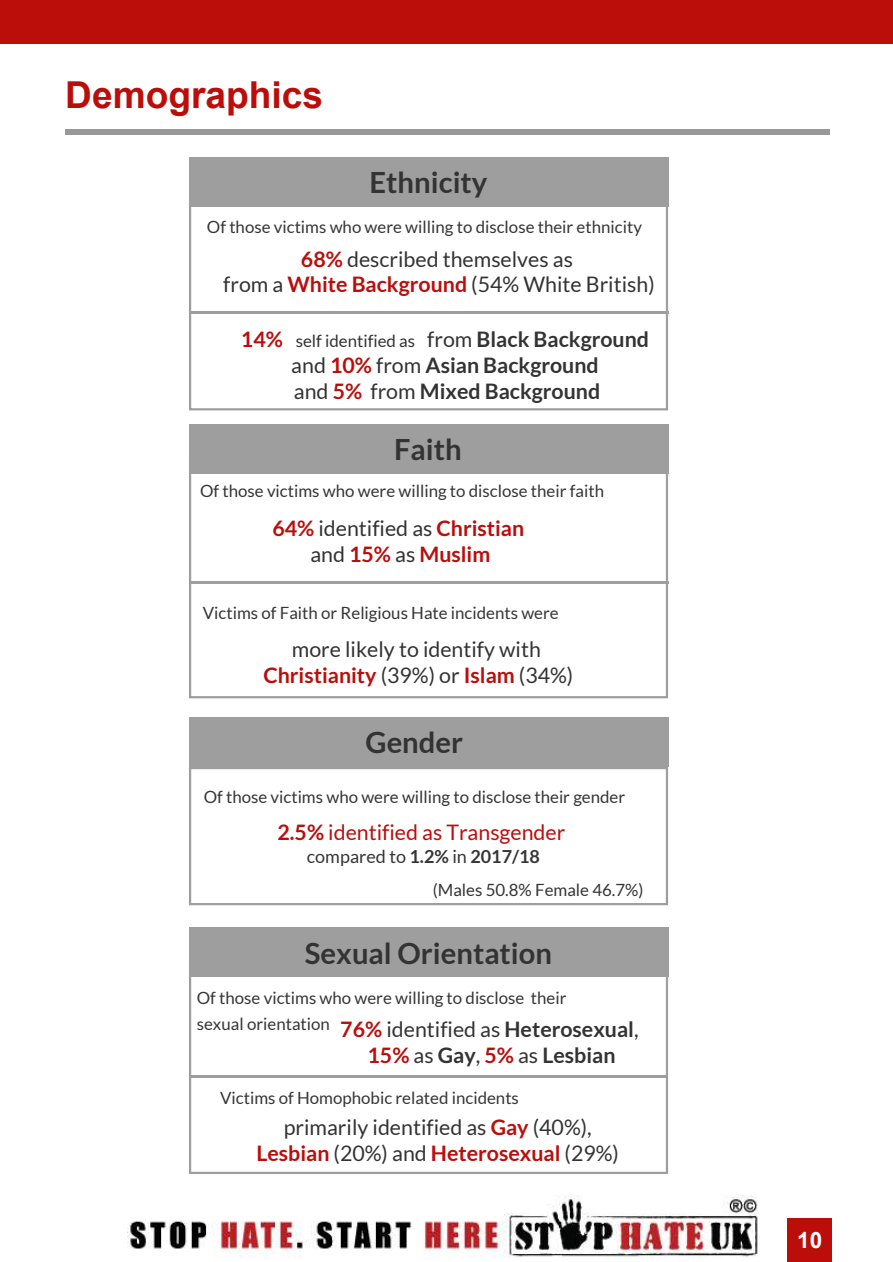
<style>
.page{position:relative;width:893px;height:1262px;background:#fff}
.page>*{position:absolute;margin:0;border:0;box-sizing:border-box;transform-origin:0 0}
.t1{font:700 37.05px "Arial";color:#bb0e0b}
.t2{font:700 29.25px "Lato";color:#333}
.t3{font:700 22.5px "Arial";color:#fff}
.t4{font:21.3px/25.8px "Lato";color:#333;text-align:center}
.t5{font:700 21.3px/25.8px "Lato";color:#333}
.t6{font:700 21.3px/25.8px "Lato";color:#bb0e0b;text-align:center}
.t7{font:21.3px "Lato";color:#bb0e0b}
.t8{font:18px "Lato";color:#353535}
.t9{font:16.8px/25.8px "Lato";color:#353535}
.t10{font:16.8px "Lato";color:#333}
.s1{font-weight:700;color:#bb0e0b}
.s2{font-weight:400}
.s3{color:#bb0e0b}
.s4{font-weight:400;color:#333}
.s5{font-weight:700}
.s6{font-weight:700;font-size:21.3px;color:#bb0e0b}
.s7{font-size:21.3px;color:#333}
.s8{font-weight:700;font-size:21.3px;color:#333}
</style>
<div class="page">
<div style="left:189px;top:958px;width:479px;height:216px;border:2px solid #9e9e9e"></div>
<div style="left:0;top:0;width:892px;height:44px;background:#bb0e0b"></div>
<img style="left:127px;top:1195px;width:631px;height:63px">
<div style="left:65px;top:129px;width:765px;height:6px;background:#989898"></div>
<div style="left:787px;top:1217px;width:45px;height:44px;background:#bb0e0b"></div>
<div style="left:189px;top:455px;width:479px;height:243px;border:2px solid #9e9e9e"></div>
<hr style="left:189px;top:581px;width:479px;height:2px;background:#9e9e9e">
<hr style="left:191px;top:1075px;width:477px;height:2px;background:#9e9e9e">
<div style="left:189px;top:199px;width:479px;height:211px;border:2px solid #9e9e9e"></div>
<hr style="left:189px;top:311px;width:479px;height:3px;background:#9e9e9e">
<div style="left:189px;top:424px;width:479px;height:49px;background:#9e9e9e"></div>
<div style="left:189px;top:927px;width:479px;height:50px;background:#9e9e9e"></div>
<div style="left:189px;top:157px;width:479px;height:50px;background:#9e9e9e"></div>
<div style="left:189px;top:767px;width:479px;height:138px;border:2px solid #9e9e9e"></div>
<div style="left:189px;top:717px;width:479px;height:50px;background:#9e9e9e"></div>
<h1 class="t1" style="left:65px;top:70px;width:259px">Demographics</h1>
<h2 class="t2" style="left:369px;top:166px;width:119px">Ethnicity</h2>
<p class="t9" style="left:207px;top:214px;width:436px">Of those victims who were willing to disclose their ethnicity</p>
<p class="t4" style="left:223px;top:246px;width:433px"><span class="s1">68%</span> described themselves as<br>from a <span class="s1">White Background</span> (54% White British)</p>
<p class="t6" style="left:241px;top:326px;width:43px">14%</p>
<p class="t5" style="left:291px;top:326px;width:359px;text-indent:136px"><span class="s2">from</span> Black Background <span class="s2">and</span> <span class="s3">10%</span> <span class="s2">from</span> Asian Background<br><span class="s2">and</span> <span class="s3">5%</span> <span class="s2">from</span> Mixed Background</p>
<p class="t10" style="left:296px;top:332px;width:121px">self identified as</p>
<h2 class="t2" style="left:394px;top:432px;width:69px">Faith</h2>
<p class="t9" style="left:200px;top:478px;width:405px">Of those victims who were willing to disclose their faith</p>
<p class="t6" style="left:272px;top:515px;width:253px">64% <span class="s4">identified as</span> Christian <span class="s4">and</span> 15% <span class="s4">as</span> Muslim</p>
<p class="t9" style="left:203px;top:599px;width:357px">Victims of Faith or Religious Hate incidents were</p>
<p class="t4" style="left:263px;top:636px;width:311px">more likely to identify with<br><span class="s1">Christianity</span> (39%) or <span class="s1">Islam</span> (34%)</p>
<h2 class="t2" style="left:365px;top:726px;width:99px">Gender</h2>
<p class="t9" style="left:204px;top:783px;width:423px">Of those victims who were willing to disclose their gender</p>
<p class="t7" style="left:277px;top:820px;width:289px"><span class="s5">2.5%</span> identified as Transgender</p>
<p class="t9" style="left:433px;top:877px;width:212px">(Males 50.8% Female 46.7%)</p>
<p class="t8" style="left:307px;top:846px;width:234px">compared to <span class="s5">1.2%</span> in <span class="s5">2017/18</span></p>
<h2 class="t2" style="left:305px;top:936px;width:249px">Sexual Orientation</h2>
<p class="t9" style="left:197px;top:985px;width:443px">Of those victims who were willing to disclose their<br>sexual orientation <span class="s6">76%</span> <span class="s7">identified as</span> <span class="s8">Heterosexual</span><span class="s7">,</span></p>
<p class="t5" style="left:367px;top:1041px;width:249px"><span class="s3">15%</span> <span class="s2">as</span> Gay<span class="s2">,</span> <span class="s3">5%</span> <span class="s2">as</span> Lesbian</p>
<p class="t9" style="left:220px;top:1085px;width:300px">Victims of Homophobic related incidents</p>
<p class="t4" style="left:256px;top:1113px;width:364px">primarily identified as <span class="s1">Gay</span> (40%),<br><span class="s1">Lesbian</span> (20%) and <span class="s1">Heterosexual</span> (29%)</p>
<h3 class="t3" style="left:797px;top:1225px;width:26px">10</h3>
</div>
